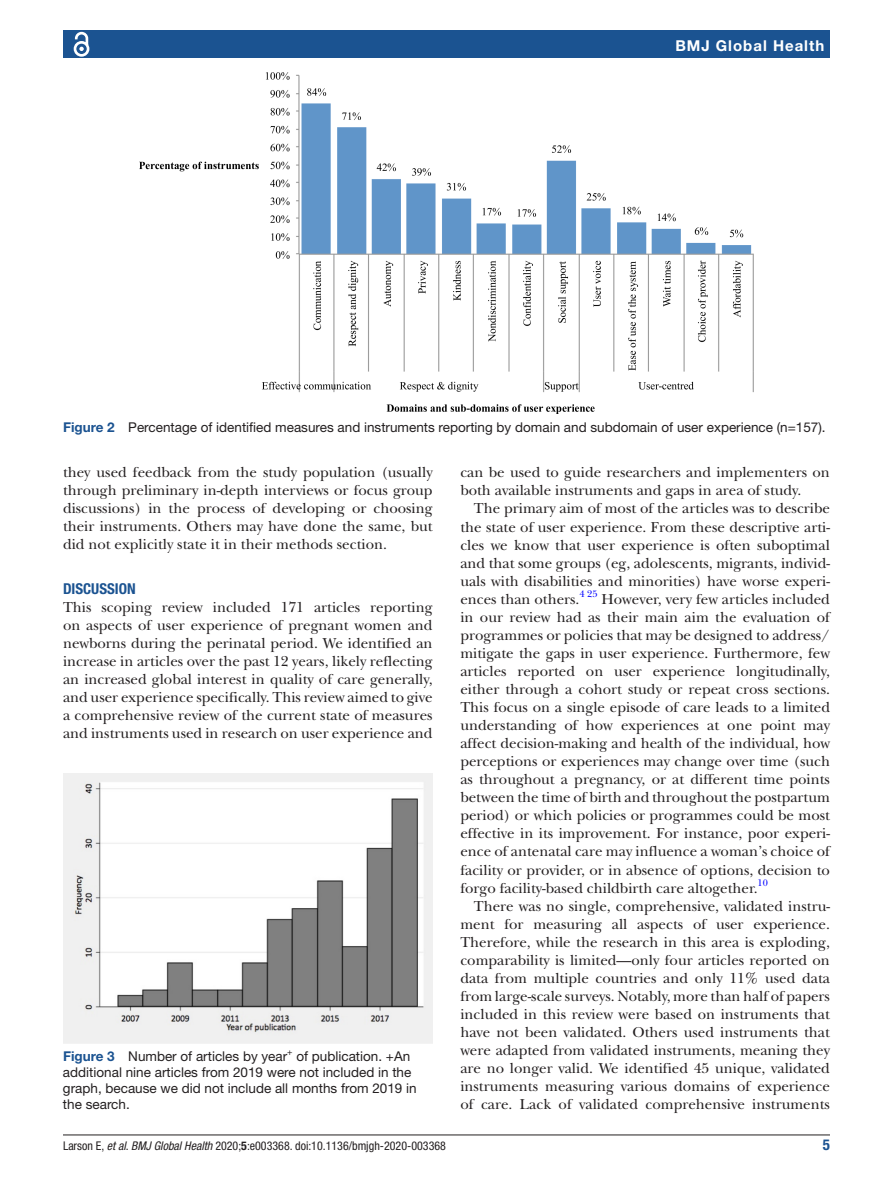
<style>
.page{position:relative;width:893px;height:1191px;background:#fff}
.page>*{position:absolute;margin:0;border:0;box-sizing:border-box;transform-origin:0 0}
.t1{font:15px/18px "New Baskerville";color:#231f20;text-align:justify}
.t2{font:700 15px "Helvetica Neue LT Std";letter-spacing:.065em;color:#fff}
.t3{font:700 condensed 15px "Helvetica Neue LT Std";color:#1b5391}
.t4{font:13.5px/16.2px "Helvetica Neue LT Std";color:#231f20}
.t5{font:condensed 12px "Helvetica Neue LT Std";color:#231f20}
.t6{font:9.9px "New Baskerville";color:#00f}
.s1{font-weight:700;color:#1b5391}
.s2{font-style:italic}
.s3{font-weight:700}
</style>
<div class="page">
<hr style="left:63px;top:1134px;width:767px;height:1px;background:#231f20">
<div style="left:63px;top:31px;width:767px;height:27px;background:#1b5391"></div>
<svg style="left:73px;top:31px;width:17px;height:26px"></svg>
<img style="left:140px;top:73px;width:613px;height:341px">
<img style="left:63px;top:774px;width:370px;height:269px">
<p class="t2" style="left:675px;top:36px;width:150px">BMJ Global Health</p>
<p class="t4" style="left:63px;top:418px;width:764px"><span class="s1">Figure 2</span> Percentage of identified measures and instruments reporting by domain and subdomain of user experience (n=157).</p>
<p class="t1" style="left:63px;top:463px;width:371px">they used feedback from the study population (usually through preliminary in-depth interviews or focus group discussions) in the process of developing or choosing their instruments. Others may have done the same, but did not explicitly state it in their methods section.</p>
<p class="t3" style="left:63px;top:580px;width:74px">DISCUSSION</p>
<p class="t1" style="left:63px;top:598px;width:371px">This scoping review included 171 articles reporting on aspects of user experience of pregnant women and newborns during the perinatal period. We identified an increase in articles over the past 12 years, likely reflecting an increased global interest in quality of care generally, and user experience specifically. This review aimed to give a comprehensive review of the current state of measures and instruments used in research on user experience and</p>
<p class="t4" style="left:63px;top:1047px;width:355px"><span class="s1">Figure 3</span> Number of articles by year<sup>+</sup> of publication. +An additional nine articles from 2019 were not included in the graph, because we did not include all months from 2019 in the search.</p>
<p class="t1" style="left:460px;top:463px;width:371px">can be used to guide researchers and implementers on both available instruments and gaps in area of study.</p>
<p class="t1" style="left:460px;top:500px;width:371px;text-indent:14px">The primary aim of most of the articles was to describe the state of user experience. From these descriptive arti&shy;cles we know that user experience is often suboptimal and that some groups (eg, adolescents, migrants, individ&shy;uals with disabilities and minorities) have worse experi&shy;ences than others.</p>
<p class="t6" style="left:579px;top:588px;width:20px">4 25</p>
<p class="t1" style="left:460px;top:590px;width:371px;text-indent:141px">However, very few articles included in our review had as their main aim the evaluation of programmes or policies that may be designed to address/ mitigate the gaps in user experience. Furthermore, few articles reported on user experience longitudinally, either through a cohort study or repeat cross sections.<br>This focus on a single episode of care leads to a limited understanding of how experiences at one point may affect decision-making and health of the individual, how perceptions or experiences may change over time (such as throughout a pregnancy, or at different time points between the time of birth and throughout the postpartum period) or which policies or programmes could be most effective in its improvement. For instance, poor experi&shy;ence of antenatal care may influence a woman’s choice of facility or provider, or in absence of options, decision to forgo facility-based childbirth care altogether.<sup>10</sup></p>
<p class="t1" style="left:460px;top:897px;width:371px;text-indent:14px">There was no single, comprehensive, validated instru&shy;ment for measuring all aspects of user experience.<br>Therefore, while the research in this area is exploding, comparability is limited—only four articles reported on data from multiple countries and only 11% used data from large-scale surveys. Notably, more than half of papers included in this review were based on instruments that have not been validated. Others used instruments that were adapted from validated instruments, meaning they are no longer valid. We identified 45 unique, validated instruments measuring various domains of experience of care. Lack of validated comprehensive instruments</p>
<p class="t5" style="left:63px;top:1138px;width:384px">Larson E, <span class="s2">et al</span>. <span class="s2">BMJ Global Health</span> 2020;<span class="s3">5</span>:e003368. doi:10.1136/bmjgh-2020-003368</p>
<p class="t3" style="left:823px;top:1135px;width:9px">5</p>
</div>
